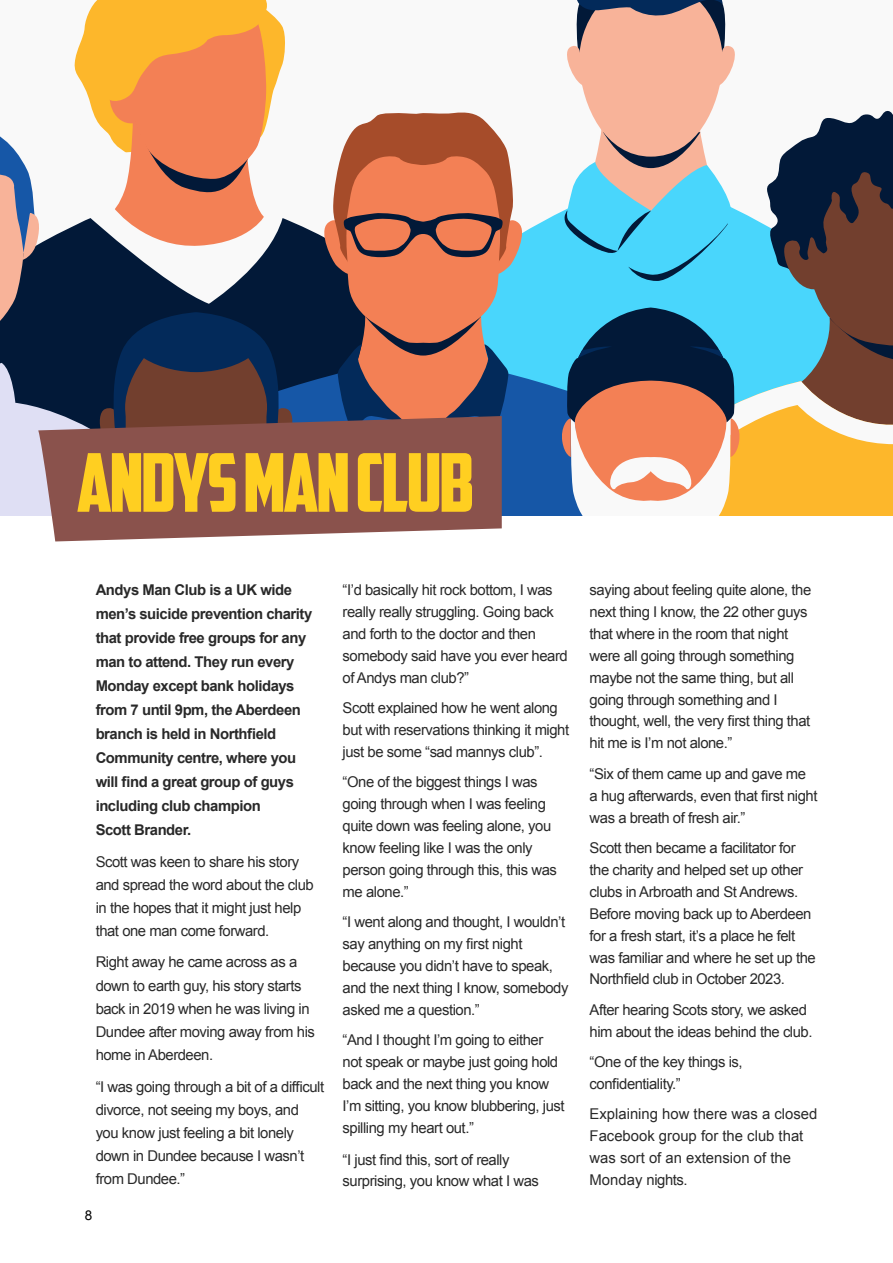
<style>
.page{position:relative;width:893px;height:1263px;background:#fff}
.page>*{position:absolute;margin:0;border:0;box-sizing:border-box;transform-origin:0 0}
.t1{font:80.85px "American Captain";letter-spacing:-.03em;color:#ffcf21}
.t2{font:14.85px/21.9px "Arial";letter-spacing:-.03em;color:#292929}
.t3{font:700 14.85px/24px "Arial";letter-spacing:-.03em;color:#292929}
.t4{font:14.85px/21.9px "Arial";color:#292929}
.t5{font:13.5px "Arial";color:#000}
</style>
<div class="page">
<svg style="left:0;top:0;width:893px;height:515px"></svg>
<svg style="left:38px;top:416px;width:464px;height:125px;background:#8f5d58"></svg>
<h1 class="t1" style="left:77px;top:434px;width:399px">ANDYS MAN CLUB</h1>
<p class="t3" style="left:96px;top:578px;width:218px">Andys Man Club is a UK wide men’s suicide prevention charity that provide free groups for any man to attend. They run every<br>Monday except bank holidays from 7 until 9pm, the Aberdeen branch is held in Northfield<br>Community centre, where you will find a great group of guys including club champion<br>Scott Brander.</p>
<p class="t2" style="left:96px;top:850px;width:220px;line-height:23.1px">Scott was keen to share his story and spread the word about the club in the hopes that it might just help that one man come forward.</p>
<p class="t2" style="left:96px;top:951px;width:221px;line-height:23.1px">Right away he came across as a down to earth guy, his story starts back in 2019 when he was living in<br>Dundee after moving away from his home in Aberdeen.</p>
<p class="t2" style="left:96px;top:1075px;width:230px;line-height:23.1px">“I was going through a bit of a difficult divorce, not seeing my boys, and you know just feeling a bit lonely down in Dundee because I wasn’t from Dundee.”</p>
<p class="t5" style="left:85px;top:1206px;width:9px">8</p>
<p class="t2" style="left:343px;top:579px;width:227px">“I’d basically hit rock bottom, I was really really struggling. Going back and forth to the doctor and then somebody said have you ever heard of Andys man club?”</p>
<p class="t2" style="left:343px;top:697px;width:228px">Scott explained how he went along but with reservations thinking it might just be some “sad mannys club”.</p>
<p class="t2" style="left:343px;top:771px;width:216px">“One of the biggest things I was going through when I was feeling quite down was feeling alone, you know feeling like I was the only person going through this, this was me alone.”</p>
<p class="t2" style="left:343px;top:911px;width:227px">“I went along and thought, I wouldn’t say anything on my first night because you didn’t have to speak, and the next thing I know, somebody asked me a question.”</p>
<p class="t2" style="left:343px;top:1029px;width:224px">“And I thought I’m going to either not speak or maybe just going hold back and the next thing you know<br>I’m sitting, you know blubbering, just spilling my heart out.”</p>
<p class="t2" style="left:343px;top:1149px;width:198px">“I just find this, sort of really surprising, you know what I was</p>
<p class="t2" style="left:590px;top:579px;width:223px">saying about feeling quite alone, the next thing I know, the 22 other guys that where in the room that night were all going through something maybe not the same thing, but all going through something and I thought, well, the very first thing that hit me is I’m not alone.”</p>
<p class="t2" style="left:590px;top:763px;width:229px">“Six of them came up and gave me a hug afterwards, even that first night was a breath of fresh air.”</p>
<p class="t2" style="left:590px;top:837px;width:228px">Scott then became a facilitator for the charity and helped set up other clubs in Arbroath and St Andrews.<br>Before moving back up to Aberdeen for a fresh start, it’s a place he felt was familiar and where he set up the Northfield club in October 2023.</p>
<p class="t2" style="left:590px;top:999px;width:224px">After hearing Scots story, we asked him about the ideas behind the club.</p>
<p class="t2" style="left:590px;top:1051px;width:155px">“One of the key things is, confidentiality.”</p>
<p class="t4" style="left:590px;top:1103px;width:229px">Explaining how there was a closed<br>Facebook group for the club that was sort of an extension of the<br>Monday nights.</p>
</div>
